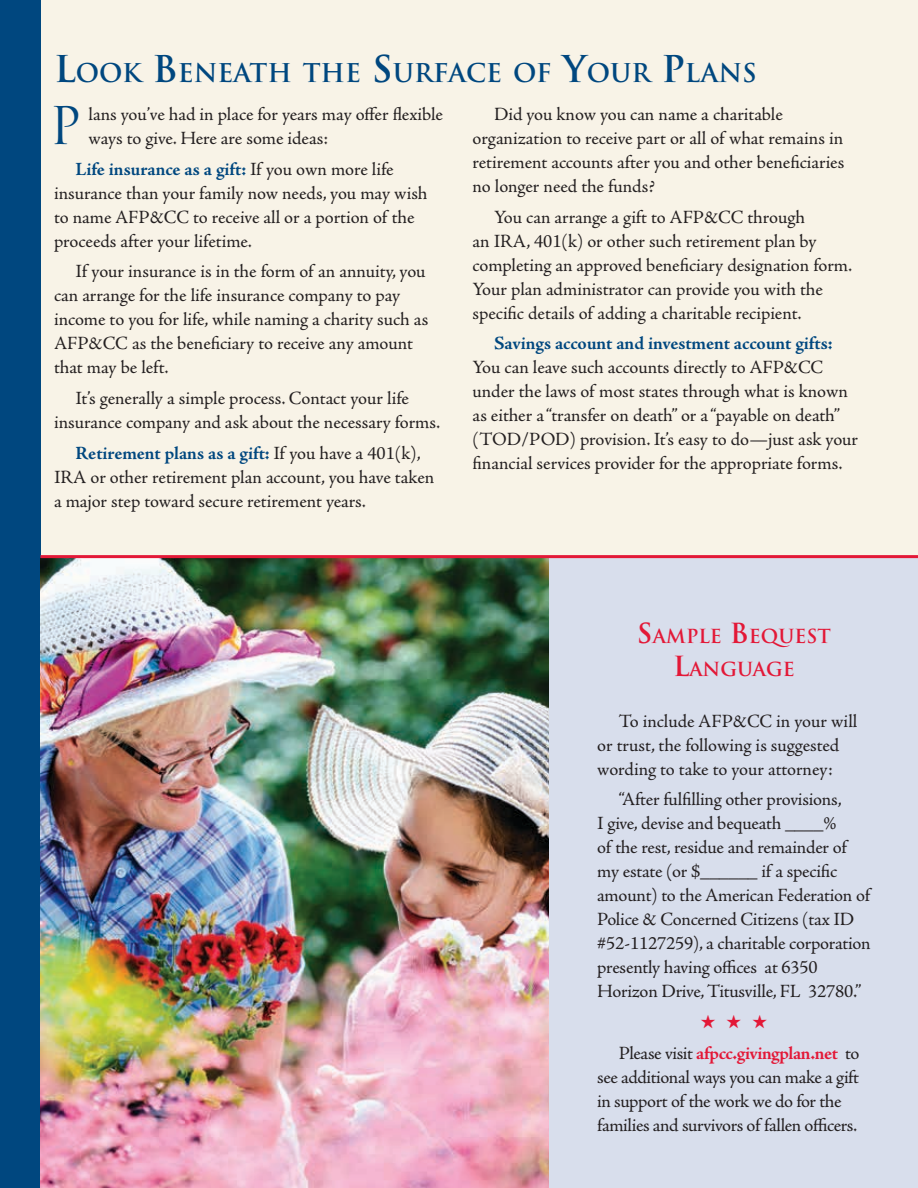
<style>
.page{position:relative;width:918px;height:1188px;background:#f8f3e7}
.page>*{position:absolute;margin:0;border:0;box-sizing:border-box;transform-origin:0 0}
.t1{font:50.55px "Trajan";color:#00477f}
.t2{font:700 25.2px "Trajan";color:#00477f}
.t3{font:700 18.9px/32.4px "Trajan";color:#e31837;text-align:center}
.t4{font:18.75px/24px "Adobe Jenson Pro";letter-spacing:-.005em;color:#231f20}
.t5{font:18.75px/24px "Adobe Jenson Pro";letter-spacing:-.025em;color:#231f20}
.t6{font:700 18.75px "Adobe Jenson Pro";letter-spacing:-.005em;color:#00477f}
.t7{font:18.75px "Zapf Dingbats ITC";color:#e31837}
.s1{font-size:36px}
.s2{font-weight:700;color:#00477f}
.s3{font-size:27px}
.s4{font-weight:700;color:#e31837}
</style>
<div class="page">
<div style="left:0;top:0;width:40px;height:1188px;background:#00477f"></div>
<img style="left:40px;top:558px;width:510px;height:630px">
<div style="left:550px;top:558px;width:368px;height:630px;background:#d8deec"></div>
<hr style="left:40px;top:555px;width:878px;height:3px;background:#e31837">
<h2 class="t2" style="left:54px;top:58px;width:704px"><span class="s1">L</span>OOK <span class="s1">B</span>ENEATH THE <span class="s1">S</span>URFACE OF <span class="s1">Y</span>OUR <span class="s1">P</span>LANS</h2>
<h1 class="t1" style="left:49px;top:95px;width:33px">P</h1>
<p class="t4" style="left:89px;top:102px;width:356px">lans you’ve had in place for years may offer flexible ways to give. Here are some ideas:</p>
<p class="t4" style="left:54px;top:157px;width:375px;text-indent:22px"><span class="s2">Life insurance as a gift:</span> If you own more life insurance than your family now needs, you may wish to name AFP&amp;CC to receive all or a portion of the proceeds after your lifetime.</p>
<p class="t4" style="left:54px;top:260px;width:376px;text-indent:22px">If your insurance is in the form of an annuity, you can arrange for the life insurance company to pay income to you for life, while naming a charity such as AFP&amp;CC as the beneficiary to receive any amount that may be left.</p>
<p class="t4" style="left:54px;top:387px;width:388px;text-align:center">It’s generally a simple process. Contact your life insurance company and ask about the necessary forms.</p>
<p class="t4" style="left:54px;top:441px;width:382px;text-indent:22px"><span class="s2">Retirement plans as a gift:</span> If you have a 401(k),<br>IRA or other retirement plan account, you have taken a major step toward secure retirement years.</p>
<p class="t4" style="left:473px;top:102px;width:373px;text-indent:22px">Did you know you can name a charitable organization to receive part or all of what remains in retirement accounts after you and other beneficiaries no longer need the funds?</p>
<p class="t4" style="left:473px;top:205px;width:381px;text-indent:22px">You can arrange a gift to AFP&amp;CC through<br>an IRA, 401(k) or other such retirement plan by completing an approved beneficiary designation form.<br>Your plan administrator can provide you with the specific details of adding a charitable recipient.</p>
<p class="t6" style="left:494px;top:333px;width:340px">Savings account and investment account gifts:</p>
<p class="t4" style="left:473px;top:356px;width:387px">You can leave such accounts directly to AFP&amp;CC under the laws of most states through what is known as either a “transfer on death” or a “payable on death” (TOD/POD) provision. It’s easy to do—just ask your financial services provider for the appropriate forms.</p>
<p class="t3" style="left:637px;top:620px;width:195px"><span class="s3">S</span>AMPLE <span class="s3">B</span>EQUEST<br><span class="s3">L</span>ANGUAG E</p>
<p class="t4" style="left:597px;top:709px;width:262px;text-indent:22px">To include AFP&amp;CC in your will or trust, the following is suggested wording to take to your attorney:</p>
<p class="t4" style="left:597px;top:788px;width:275px;text-indent:22px">“After fulfilling other provisions,<br>I give, devise and bequeath ____%<br>of the rest, residue and remainder of my estate (or $______ if a specific amount) to the American Federation of Police &amp; Concerned Citizens (tax ID #52-1127259), a charitable corporation presently having offices at 6350<br>Horizon Drive, Titusville, FL 32780.”</p>
<p class="t7" style="left:701px;top:1013px;width:68px">★ ★ ★</p>
<p class="t5" style="left:597px;top:1041px;width:264px;text-indent:22px">Please visit <span class="s4">afpcc.givingplan.net</span> to see additional ways you can make a gift in support of the work we do for the families and survivors of fallen officers.</p>
</div>
